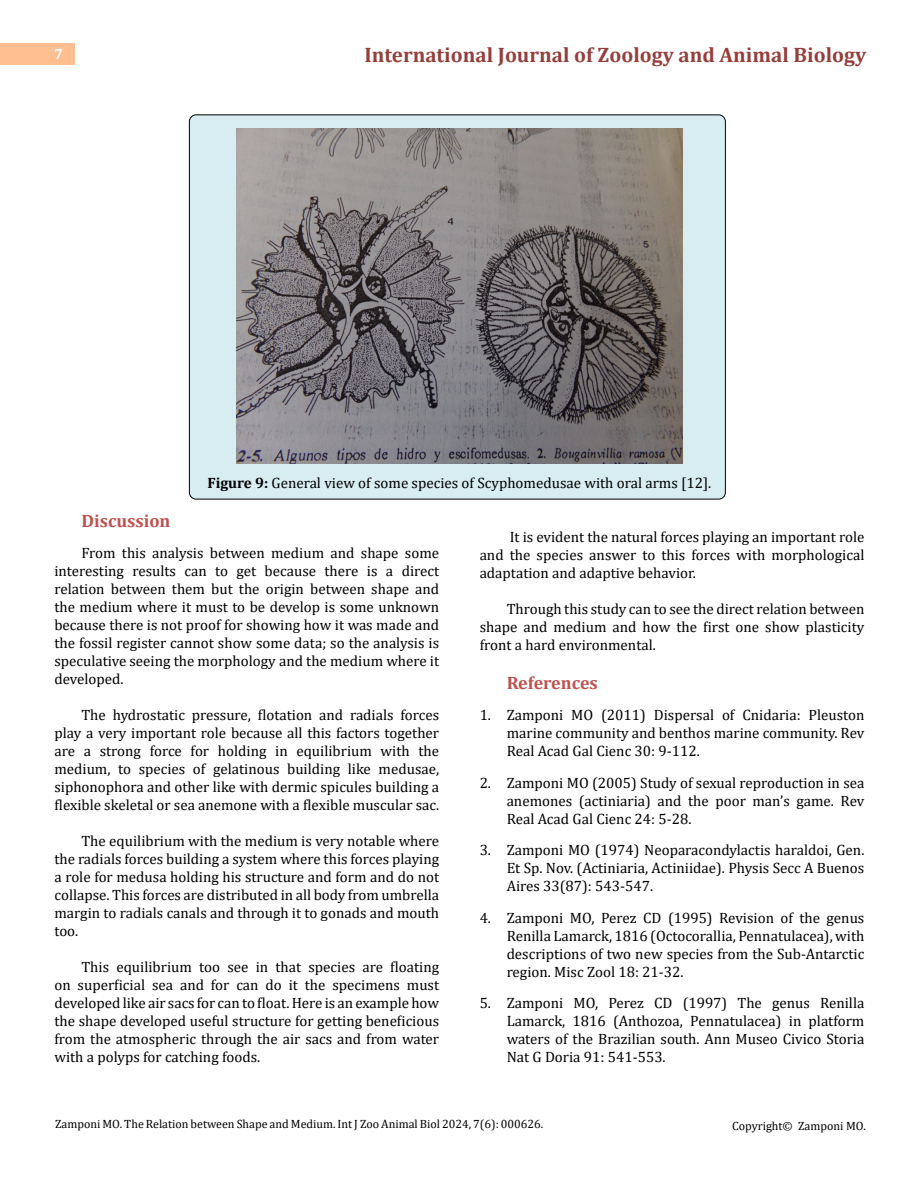
<style>
.page{position:relative;width:918px;height:1188px;background:#fff}
.page>*{position:absolute;margin:0;border:0;box-sizing:border-box;transform-origin:0 0}
.t1{font:700 21px "Cambria";color:#953f3c}
.t2{font:700 18px "Cambria";color:#c0504d}
.t3{font:15px/18px "Cambria";color:#000;text-align:justify}
.t4{font:700 15px "Cambria";color:#fff}
.t5{font:12px "Cambria";color:#000}
.s1{font-weight:700}
</style>
<div class="page">
<div style="left:0;top:43px;width:75px;height:21px;background:#ffbf91"></div>
<div style="left:189px;top:115px;width:536px;height:384px;background:#d8edf2;border-radius:7px"></div>
<img style="left:237px;top:129px;width:445px;height:334px">
<p class="t4" style="left:54px;top:44px;width:10px">7</p>
<h1 class="t1" style="left:364px;top:40px;width:503px">International Journal of Zoology and Animal Biology</h1>
<p class="t3" style="left:207px;top:474px;width:505px"><span class="s1">Figure 9:</span> General view of some species of Scyphomedusae with oral arms [12].</p>
<p class="t2" style="left:81px;top:508px;width:91px">Discussion</p>
<p class="t3" style="left:54px;top:544px;width:386px;text-indent:27px">From this analysis between medium and shape some interesting results can to get because there is a direct relation between them but the origin between shape and the medium where it must to be develop is some unknown because there is not proof for showing how it was made and the fossil register cannot show some data; so the analysis is speculative seeing the morphology and the medium where it developed.</p>
<p class="t3" style="left:54px;top:706px;width:386px;text-indent:27px">The hydrostatic pressure, flotation and radials forces play a very important role because all this factors together are a strong force for holding in equilibrium with the medium, to species of gelatinous building like medusae, siphonophora and other like with dermic spicules building a flexible skeletal or sea anemone with a flexible muscular sac.</p>
<p class="t3" style="left:54px;top:832px;width:386px;text-indent:27px">The equilibrium with the medium is very notable where the radials forces building a system where this forces playing a role for medusa holding his structure and form and do not collapse. This forces are distributed in all body from umbrella margin to radials canals and through it to gonads and mouth too.</p>
<p class="t3" style="left:54px;top:958px;width:386px;text-indent:27px">This equilibrium too see in that species are floating on superficial sea and for can do it the specimens must developed like air sacs for can to float. Here is an example how the shape developed useful structure for getting beneficious from the atmospheric through the air sacs and from water with a polyps for catching foods.</p>
<p class="t3" style="left:480px;top:528px;width:386px;text-indent:30px">It is evident the natural forces playing an important role and the species answer to this forces with morphological adaptation and adaptive behavior.</p>
<p class="t3" style="left:480px;top:600px;width:386px;text-indent:27px">Through this study can to see the direct relation between shape and medium and how the first one show plasticity front a hard environmental.</p>
<p class="t2" style="left:507px;top:670px;width:93px">References</p>
<p class="t3" style="left:507px;top:706px;width:359px;text-indent:-27px">1. Zamponi MO (2011) Dispersal of Cnidaria: Pleuston marine community and benthos marine community. Rev Real Acad Gal Cienc 30: 9-112.</p>
<p class="t3" style="left:507px;top:774px;width:359px;text-indent:-27px">2. Zamponi MO (2005) Study of sexual reproduction in sea anemones (actiniaria) and the poor man’s game. Rev Real Acad Gal Cienc 24: 5-28.</p>
<p class="t3" style="left:507px;top:841px;width:359px;text-indent:-27px">3. Zamponi MO (1974) Neoparacondylactis haraldoi, Gen.<br>Et Sp. Nov. (Actiniaria, Actiniidae). Physis Secc A Buenos Aires 33(87): 543-547.</p>
<p class="t3" style="left:507px;top:909px;width:359px;text-indent:-27px">4. Zamponi MO, Perez CD (1995) Revision of the genus Renilla Lamarck, 1816 (Octocorallia, Pennatulacea), with descriptions of two new species from the Sub-Antarctic region. Misc Zool 18: 21-32.</p>
<p class="t3" style="left:507px;top:994px;width:359px;text-indent:-27px">5. Zamponi MO, Perez CD (1997) The genus Renilla Lamarck, 1816 (Anthozoa, Pennatulacea) in platform waters of the Brazilian south. Ann Museo Civico Storia Nat G Doria 91: 541-553.</p>
<p class="t5" style="left:55px;top:1117px;width:490px">Zamponi MO. The Relation between Shape and Medium. Int J Zoo Animal Biol 2024, 7(6): 000626.</p>
<p class="t5" style="left:732px;top:1118px;width:135px">Copyright© Zamponi MO.</p>
</div>
